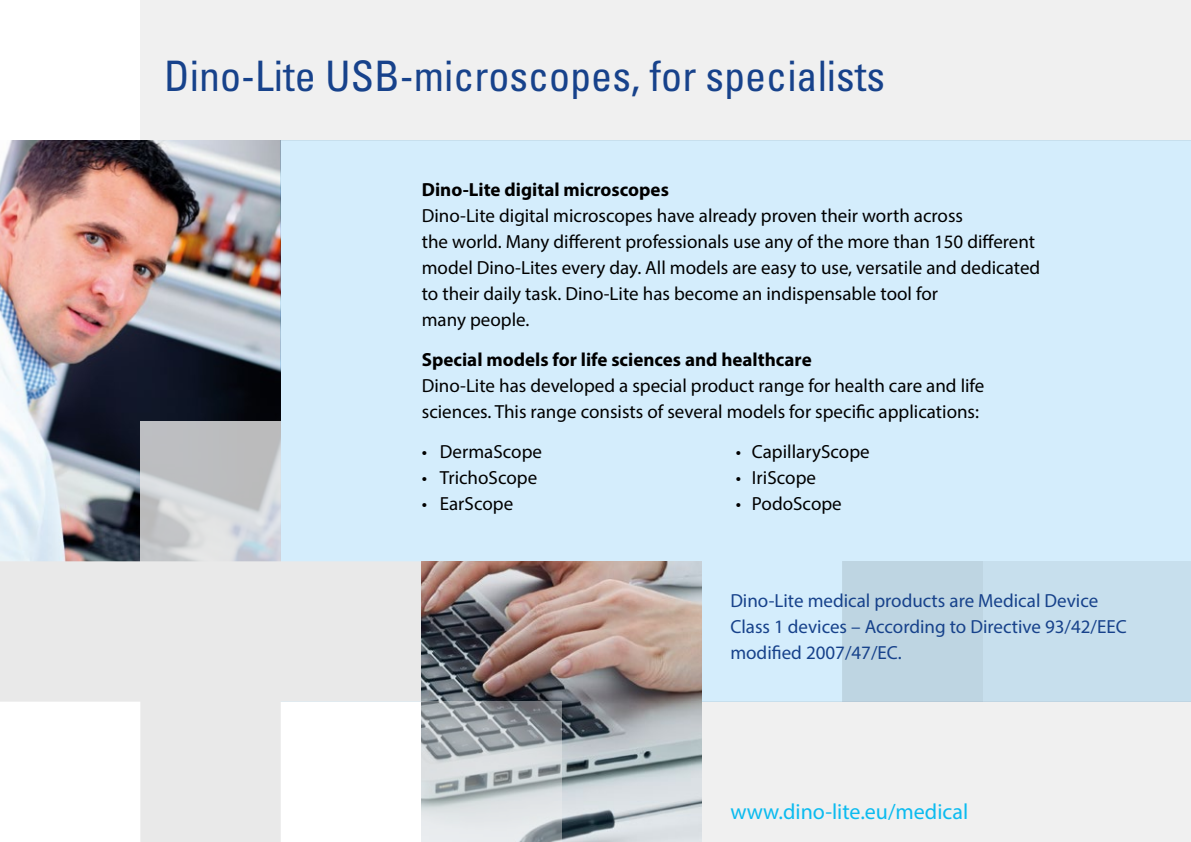
<style>
.page{position:relative;width:1191px;height:842px;background:#fff}
.page>*{position:absolute;margin:0;border:0;box-sizing:border-box;transform-origin:0 0}
.t1{font:condensed 42px "Univers LT Std";color:#17428b}
.t2{font:22px "Myriad Pro";color:#0bbbef}
.t3{font:19px/26px "Myriad Pro";color:#000}
.t4{font:19px/26px "Myriad Pro";color:#17428b}
.t5{font:700 19px "Myriad Pro";color:#000}
</style>
<div class="page">
<div style="left:702px;top:702px;width:489px;height:140px;background:#f0f0f0"></div>
<div style="left:140px;top:0;width:1051px;height:140px;background:#f0f0f0"></div>
<img style="left:0;top:140px;width:280px;height:421px">
<div style="left:280px;top:140px;width:911px;height:562px;background:#d4edfc"></div>
<svg style="left:140px;top:421px;width:141px;height:140px;background:#c7c9cc"></svg>
<div style="left:842px;top:561px;width:140px;height:141px;background:#bed5e2"></div>
<svg style="left:0;top:561px;width:421px;height:281px;fill:#e9e9e9"></svg>
<img style="left:421px;top:561px;width:281px;height:281px">
<svg style="left:421px;top:702px;width:140px;height:140px;background:#b8bdc0"></svg>
<h1 class="t1" style="left:164px;top:50px;width:722px">Dino-Lite USB-microscopes, for specialists</h1>
<p class="t5" style="left:422px;top:178px;width:249px">Dino-Lite digital microscopes</p>
<p class="t3" style="left:422px;top:203px;width:620px">Dino-Lite digital microscopes have already proven their worth across<br>the world. Many different professionals use any of the more than 150 different model Dino-Lites every day. All models are easy to use, versatile and dedicated to their daily task. Dino-Lite has become an indispensable tool for<br>many people.</p>
<p class="t5" style="left:422px;top:348px;width:391px">Special models for life sciences and healthcare</p>
<p class="t3" style="left:422px;top:373px;width:564px">Dino-Lite has developed a special product range for health care and life sciences. This range consists of several models for specific applications:</p>
<p class="t3" style="left:422px;top:439px;width:122px">• DermaScope</p>
<p class="t3" style="left:736px;top:439px;width:135px">• CapillaryScope</p>
<p class="t3" style="left:422px;top:465px;width:117px">• TrichoScope</p>
<p class="t3" style="left:736px;top:465px;width:82px">• IriScope</p>
<p class="t3" style="left:422px;top:491px;width:93px">• EarScope</p>
<p class="t3" style="left:736px;top:491px;width:107px">• PodoScope</p>
<p class="t4" style="left:730px;top:587px;width:398px">Dino-Lite medical products are Medical Device<br>Class 1 devices – According to Directive 93/42/EEC modified 2007/47/EC.</p>
<p class="t2" style="left:730px;top:798px;width:239px">www.dino-lite.eu/medical</p>
</div>
